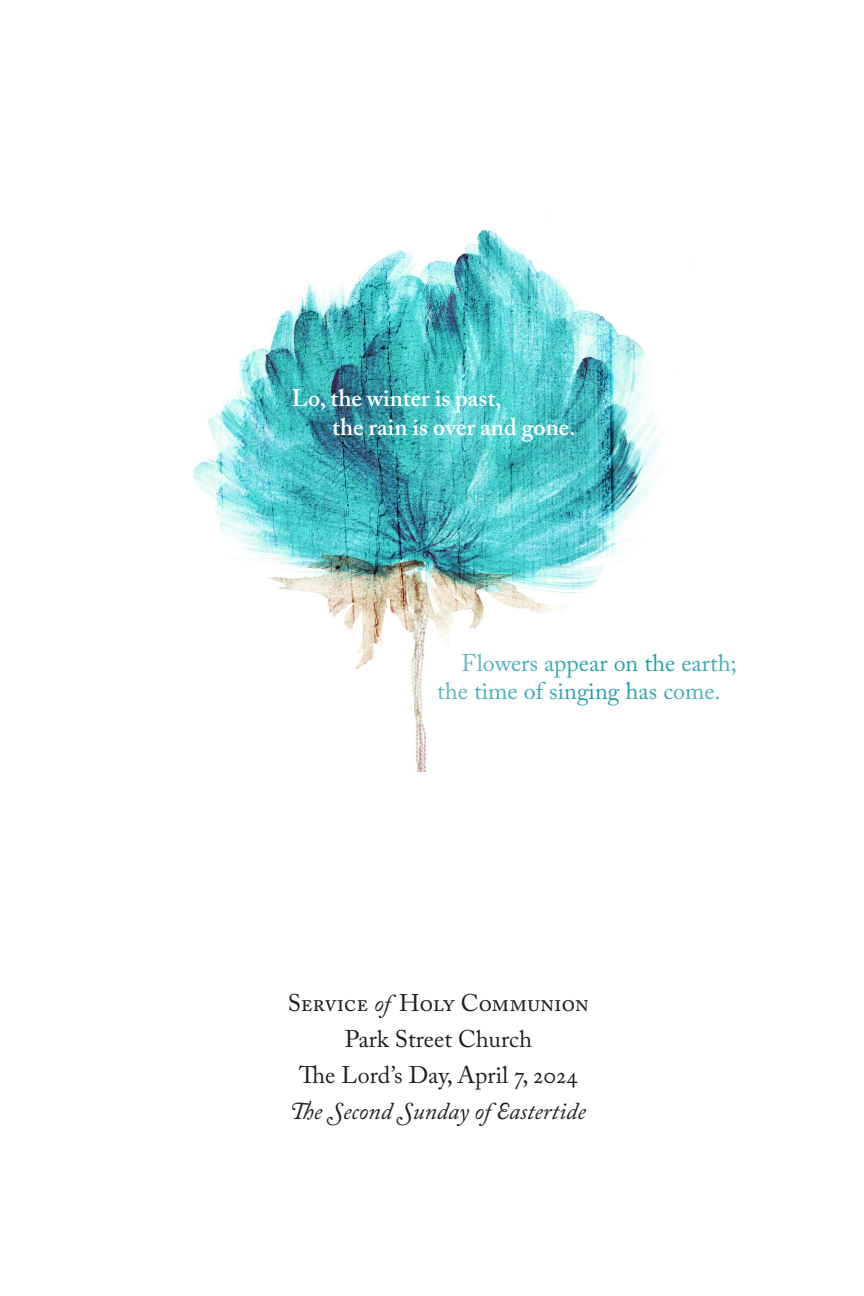
<style>
.page{position:relative;width:864px;height:1296px;background:#fff}
.page>*{position:absolute;margin:0;border:0;box-sizing:border-box;transform-origin:0 0}
.paragraph{font:24px/36px "Adobe Caslon Pro";color:#231f20;text-align:center}
.t1{font:24px/28.8px "Adobe Caslon Pro";color:#229eae}
.t2{font:600 24px/28.8px "Adobe Caslon Pro";color:#fff}
.s1{font-style:italic}
</style>
<div class="page">
<img style="left:193px;top:229px;width:468px;height:542px">
<p class="t2" style="left:332px;top:384px;width:245px;text-indent:-40px">Lo, the winter is past,<br>the rain is over and gone.</p>
<p class="t1" style="left:437px;top:648px;width:301px;text-indent:24px">Flowers appear on the earth; the time of singing has come.</p>
<p class="paragraph" style="left:288px;top:985px;width:303px">Service <span class="s1">of</span> Holy Communion</p>
<p class="paragraph" style="left:291px;top:1021px;width:296px">Park Street Church<br>The Lord’s Day, April 7, 2024<br><span class="s1">The Second Sunday of Eastertide</span></p>
</div>
